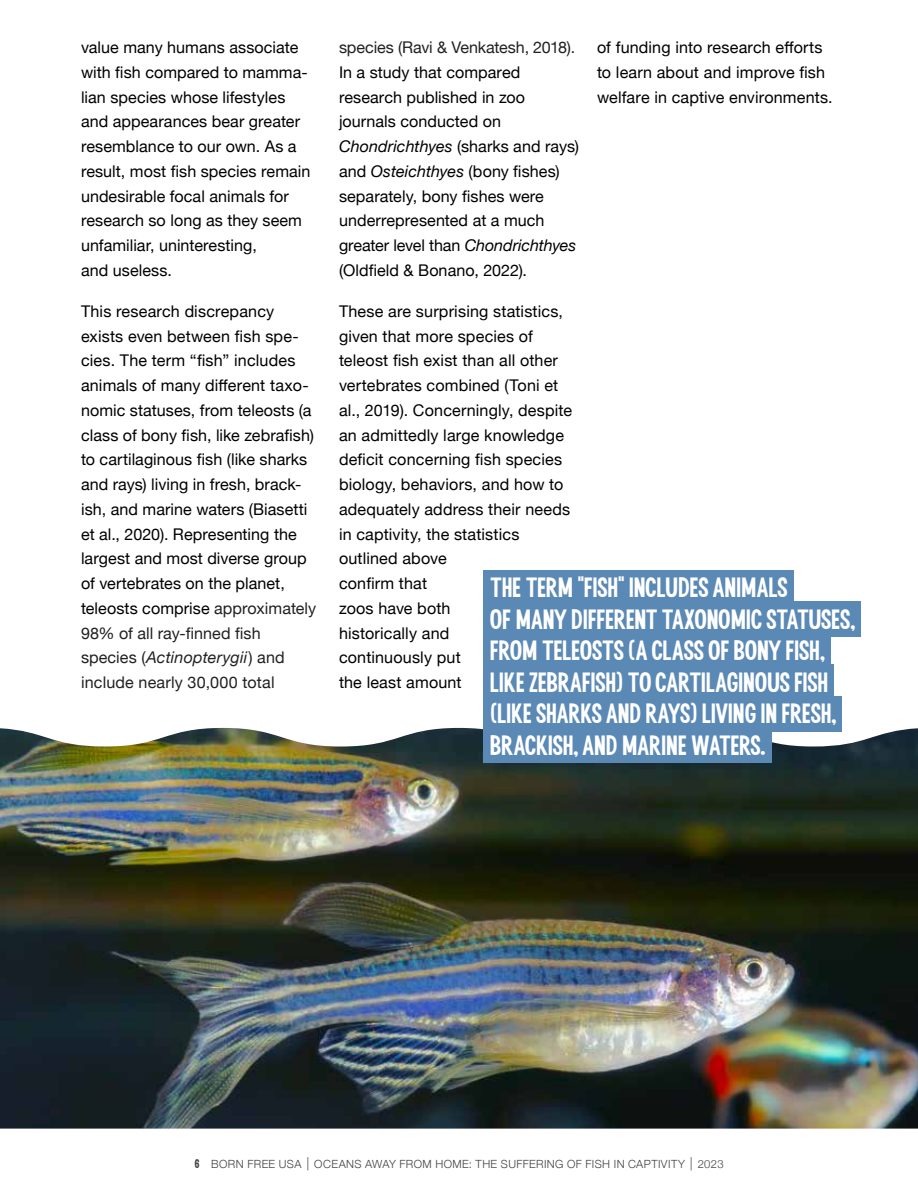
<style>
.page{position:relative;width:918px;height:1188px;background:#fff}
.page>*{position:absolute;margin:0;border:0;box-sizing:border-box;transform-origin:0 0}
.t1{font:22.5px/31.5px "Born Free Sans";letter-spacing:.015em;color:#fff}
.t2{font:16.2px/24.8px "Helvetica Neue";letter-spacing:.005em;color:#000}
.t3{font:16.2px "Helvetica Neue";letter-spacing:-.01em;color:#212121}
.t4{font:300 11.25px "Helvetica Neue";letter-spacing:.035em;color:#414042}
.s1{color:#212121}
.s2{font-style:italic;color:#212121}
.s3{font-style:italic}
.s4{font-family:"Born Free Sans";font-weight:400;font-size:10.2px}
</style>
<div class="page">
<img style="left:0;top:728px;width:918px;height:401px">
<div style="left:484px;top:570px;width:310px;height:35px;background:#5b89b5"></div>
<div style="left:484px;top:601px;width:377px;height:36px;background:#5b89b5"></div>
<div style="left:484px;top:633px;width:347px;height:35px;background:#5b89b5"></div>
<div style="left:484px;top:664px;width:350px;height:36px;background:#5b89b5"></div>
<div style="left:484px;top:696px;width:358px;height:35px;background:#5b89b5"></div>
<div style="left:484px;top:727px;width:288px;height:36px;background:#5b89b5"></div>
<p class="t2" style="left:81px;top:36px;width:231px">value many humans associate with fish compared to mamma&shy;lian species whose lifestyles and appearances bear greater resemblance to our own. As a result, most fish species remain undesirable focal animals for research so long as they seem unfamiliar, uninteresting,<br>and useless.</p>
<p class="t2" style="left:81px;top:300px;width:237px">This research discrepancy exists even between fish spe&shy;cies. The term “fish” includes animals of many different taxo&shy;nomic statuses, from teleosts (a class of bony fish, like zebrafish) to cartilaginous fish (like sharks and rays) living in fresh, brack&shy;ish, and marine waters (Biasetti et al., 2020). Representing the largest and most diverse group of vertebrates on the planet, teleosts comprise <span class="s1">approximately<br>98% of all ray-finned fish species (</span><span class="s2">Actinopterygii</span><span class="s1">) and include nearly 30,000 total</span></p>
<p class="t3" style="left:339px;top:36px;width:238px">species (Ravi &amp; Venkatesh, 2018).</p>
<p class="t2" style="left:339px;top:61px;width:242px">In a study that compared research published in zoo journals conducted on<br><span class="s3">Chondrichthyes</span> (sharks and rays) and <span class="s3">Osteichthyes</span> (bony fishes) separately, bony fishes were underrepresented at a much greater level than <span class="s3">Chondrichthyes </span>(Oldfield &amp; Bonano, 2022).</p>
<p class="t2" style="left:339px;top:300px;width:235px">These are surprising statistics, given that more species of teleost fish exist than all other vertebrates combined (Toni et al., 2019). Concerningly, despite an admittedly large knowledge deficit concerning fish species biology, behaviors, and how to adequately address their needs in captivity, the statistics outlined above<br>confirm that<br>zoos have both<br>historically and<br>continuously put<br>the least amount</p>
<p class="t2" style="left:597px;top:36px;width:237px">of funding into research efforts to learn about and improve fish welfare in captive environments.</p>
<h1 class="t1" style="left:490px;top:573px;width:366px">THE TERM “FISH” INCLUDES ANIMALS<br>OF MANY DIFFERENT TAXONOMIC STATUSES, FROM TELEOSTS (A CLASS OF BONY FISH, LIKE ZEBRAFISH) TO CARTILAGINOUS FISH (LIKE SHARKS AND RAYS) LIVING IN FRESH, BRACKISH, AND MARINE WATERS.</h1>
<p class="t4" style="left:194px;top:1155px;width:531px"><span class="s4">6</span> BORN FREE USA ︱ OCEANS AWAY FROM HOME: THE SUFFERING OF FISH IN CAPTIVITY ︱ 2023</p>
</div>
